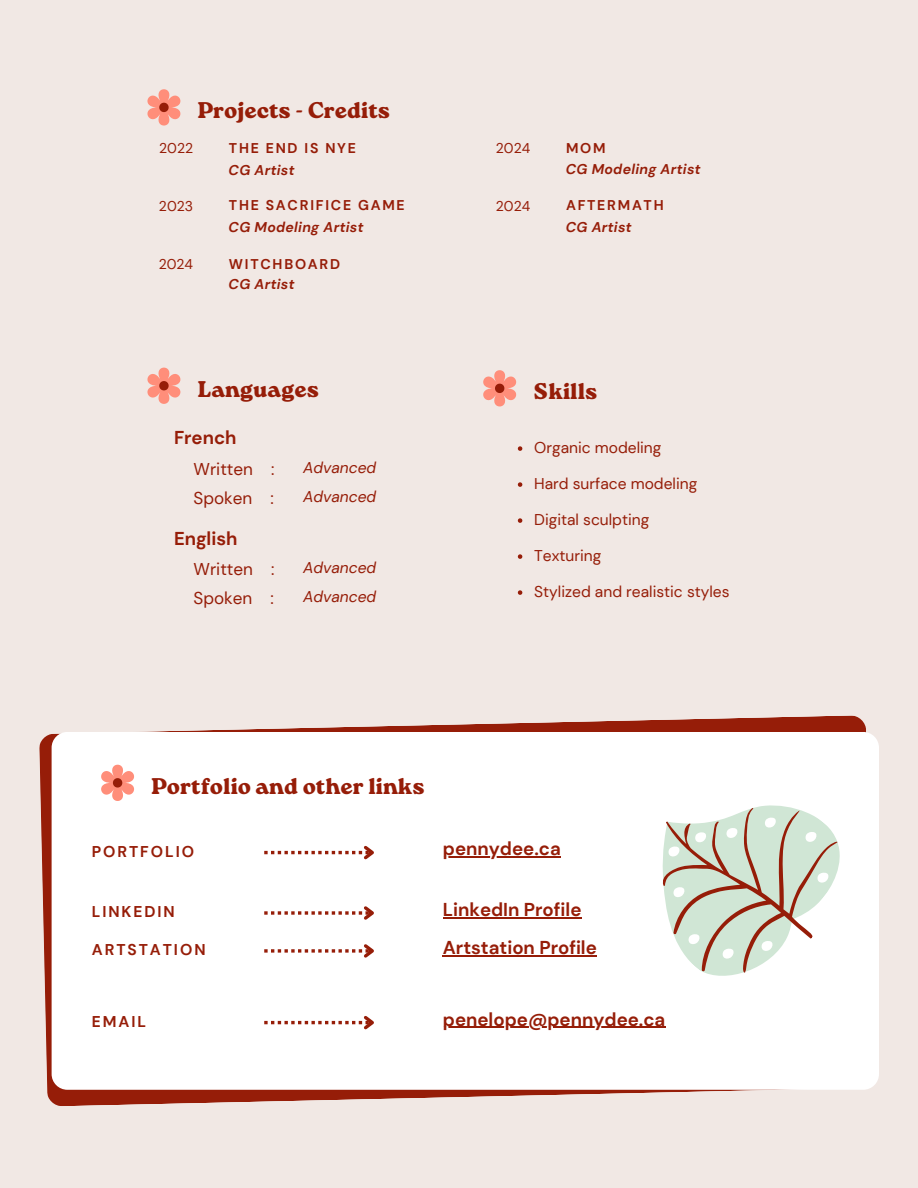
<style>
.page{position:relative;width:918px;height:1188px;background:#f1e8e4}
.page>*{position:absolute;margin:0;border:0;box-sizing:border-box;transform-origin:0 0}
.t1{font:800 22.65px "Roca One";color:#961d08}
.t2{font:700 18.6px "DM Sans";color:#961d08}
.t3{font:17.1px "DM Sans";color:#961d08}
.t4{font:15.6px "DM Sans";color:#961d08}
.t5{font:italic 15.6px "DM Sans";color:#961d08}
.t6{font:700 15.6px "DM Sans";letter-spacing:.125em;color:#961d08}
.t7{font:italic 700 14.1px "DM Sans";letter-spacing:.02em;color:#961d08}
.t8{font:700 14.1px "DM Sans";letter-spacing:.125em;color:#961d08}
.t9{font:14.1px "DM Sans";color:#961d08}
</style>
<div class="page">
<svg style="left:147px;top:89px;width:34px;height:37px"></svg>
<svg style="left:147px;top:367px;width:34px;height:37px"></svg>
<svg style="left:39px;top:715px;width:829px;height:391px"></svg>
<div style="left:52px;top:732px;width:827px;height:358px;background:#fff;border-radius:16px"></div>
<svg style="left:101px;top:764px;width:33px;height:37px"></svg>
<svg style="left:264px;top:845px;width:110px;height:15px"></svg>
<svg style="left:264px;top:906px;width:110px;height:14px"></svg>
<svg style="left:264px;top:944px;width:110px;height:14px"></svg>
<svg style="left:662px;top:805px;width:178px;height:171px;fill:#d0e6d5"></svg>
<hr style="left:443px;top:857px;width:118px;height:1px;background:#961d08">
<hr style="left:443px;top:917px;width:139px;height:1px;background:#961d08">
<hr style="left:443px;top:955px;width:154px;height:1px;background:#961d08">
<svg style="left:483px;top:370px;width:34px;height:37px"></svg>
<svg style="left:264px;top:1016px;width:110px;height:14px"></svg>
<hr style="left:443px;top:1027px;width:222px;height:1px;background:#961d08">
<svg style="left:518px;top:446px;width:4px;height:5px"></svg>
<svg style="left:518px;top:482px;width:4px;height:5px"></svg>
<svg style="left:518px;top:518px;width:4px;height:5px"></svg>
<svg style="left:518px;top:554px;width:4px;height:5px"></svg>
<svg style="left:518px;top:590px;width:4px;height:5px"></svg>
<h1 class="t1" style="left:198px;top:97px;width:194px">Projects - Credits</h1>
<p class="t9" style="left:159px;top:139px;width:35px">2022</p>
<p class="t8" style="left:229px;top:139px;width:129px">THE END IS NYE</p>
<p class="t7" style="left:229px;top:161px;width:68px">CG Artist</p>
<h5 class="t9" style="left:159px;top:197px;width:36px">2023</h5>
<p class="t8" style="left:229px;top:196px;width:177px">THE SACRIFICE GAME</p>
<p class="t7" style="left:229px;top:218px;width:136px">CG Modeling Artist</p>
<h5 class="t9" style="left:159px;top:255px;width:36px">2024</h5>
<p class="t8" style="left:229px;top:255px;width:113px">WITCHBOARD</p>
<h5 class="t7" style="left:229px;top:275px;width:68px">CG Artist</h5>
<p class="t1" style="left:198px;top:376px;width:123px">Languages</p>
<p class="t2" style="left:174px;top:426px;width:64px">French</p>
<p class="t3" style="left:194px;top:458px;width:83px">Written :</p>
<h1 class="t3" style="left:194px;top:487px;width:82px">Spoken :</h1>
<p class="t2" style="left:174px;top:527px;width:65px">English</p>
<p class="t3" style="left:194px;top:558px;width:83px">Written :</p>
<p class="t3" style="left:194px;top:587px;width:82px">Spoken :</p>
<p class="t5" style="left:303px;top:458px;width:75px">Advanced</p>
<p class="t5" style="left:303px;top:487px;width:75px">Advanced</p>
<p class="t5" style="left:303px;top:558px;width:75px">Advanced</p>
<p class="t5" style="left:303px;top:587px;width:75px">Advanced</p>
<p class="t1" style="left:152px;top:773px;width:275px">Portfolio and other links</p>
<p class="t9" style="left:496px;top:139px;width:36px">2024</p>
<h5 class="t8" style="left:566px;top:139px;width:41px">MOM</h5>
<p class="t7" style="left:566px;top:160px;width:136px">CG Modeling Artist</p>
<p class="t9" style="left:496px;top:197px;width:36px">2024</p>
<h5 class="t8" style="left:566px;top:196px;width:99px">AFTERMATH</h5>
<p class="t7" style="left:566px;top:218px;width:68px">CG Artist</p>
<p class="t1" style="left:534px;top:378px;width:65px">Skills</p>
<p class="t4" style="left:534px;top:438px;width:129px">Organic modeling</p>
<h1 class="t4" style="left:534px;top:474px;width:165px">Hard surface modeling</h1>
<p class="t4" style="left:534px;top:510px;width:117px">Digital sculpting</p>
<p class="t4" style="left:534px;top:546px;width:69px">Texturing</p>
<p class="t4" style="left:534px;top:582px;width:197px">Stylized and realistic styles</p>
<p class="t6" style="left:92px;top:841px;width:104px">PORTFOLIO</p>
<p class="t2" style="left:443px;top:837px;width:119px">pennydee.ca</p>
<p class="t6" style="left:92px;top:901px;width:85px">LINKEDIN</p>
<h1 class="t2" style="left:443px;top:897px;width:140px">LinkedIn Profile</h1>
<p class="t6" style="left:92px;top:939px;width:115px">ARTSTATION</p>
<p class="t2" style="left:443px;top:935px;width:156px">Artstation Profile</p>
<p class="t6" style="left:92px;top:1011px;width:56px">EMAIL</p>
<p class="t2" style="left:443px;top:1007px;width:224px">penelope@pennydee.ca</p>
</div>
